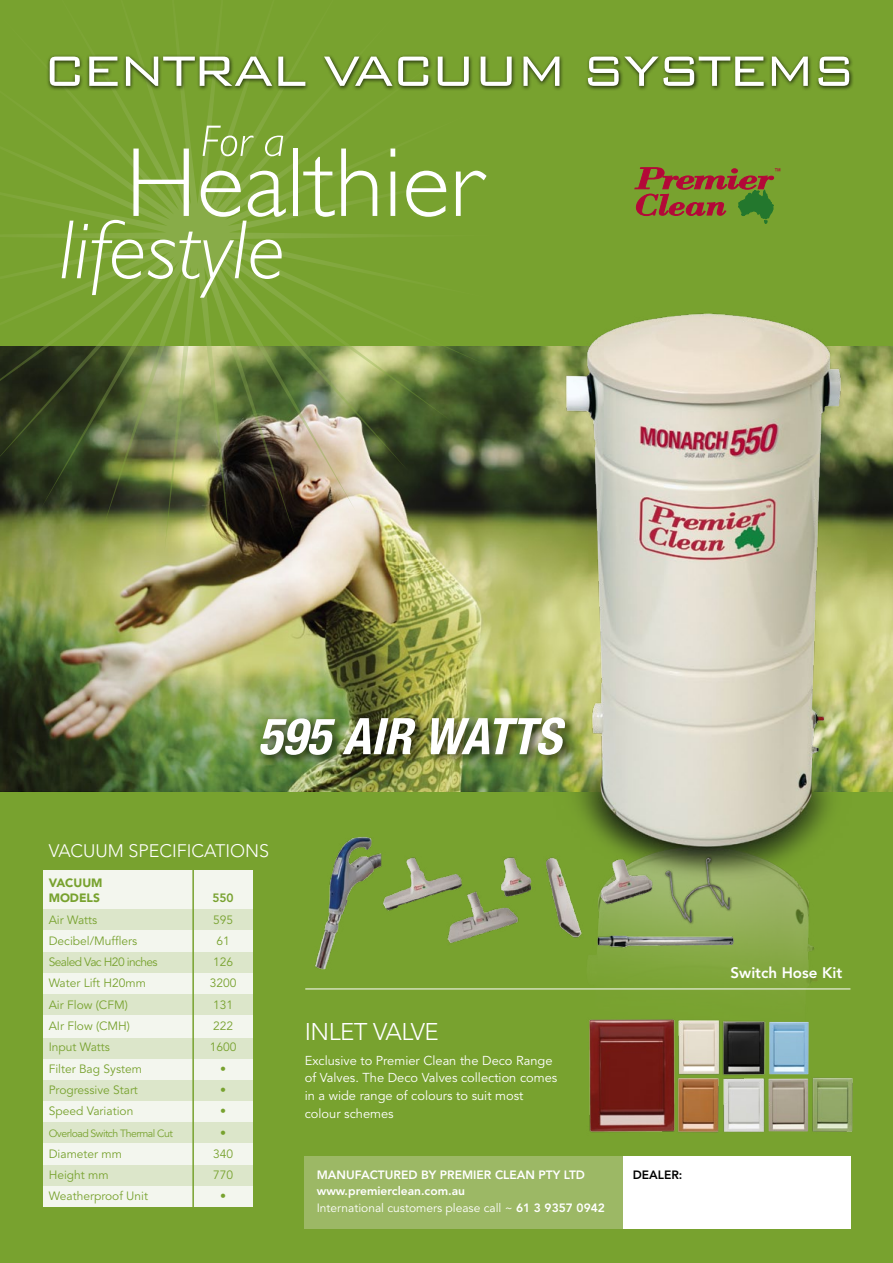
<style>
.page{position:relative;width:893px;height:1263px;background:#78a22f}
.page>*{position:absolute;margin:0;border:0;box-sizing:border-box;transform-origin:0 0}
.t1{font:300 56.7px "Bank Gothic BT";letter-spacing:-.06em;color:#fff}
.t2{font:italic 700 condensed 50.4px "Helvetica Neue";color:#fff}
.t3{font:300 24px "Avenir";letter-spacing:-.02em;color:#fff}
.t4{font:300 18px "Avenir";color:#fff}
.t5{font:800 15.15px "Avenir";color:#fff}
.t6{font:12.9px/17.7px "Avenir";color:#fff}
.t7{font:12px "Avenir";color:#78a22f}
.t8{font:800 12px/16.5px "Avenir";color:#fff}
.t9{font:12px "Avenir";letter-spacing:-.05em;color:#78a22f}
.t10{font:900 12px/15px "Avenir";color:#78a22f}
.t11{font:800 12px "Avenir";color:#000}
.t12{font:800 12px "Avenir";color:#78a22f}
.t13{font:10.5px "Avenir";letter-spacing:-.05em;color:#78a22f}
.s1{font-weight:400}
</style>
<div class="page">
<img style="left:0;top:346px;width:520px;height:445px">
<img style="left:520px;top:313px;width:373px;height:754px">
<svg style="left:634px;top:167px;width:146px;height:57px"></svg>
<div style="left:43px;top:871px;width:209px;height:336px;background:#f3f6ee"></div>
<div style="left:43px;top:909px;width:209px;height:20px;background:#dce6ca"></div>
<div style="left:43px;top:952px;width:209px;height:20px;background:#dce6ca"></div>
<div style="left:43px;top:994px;width:209px;height:20px;background:#dce6ca"></div>
<div style="left:43px;top:1038px;width:209px;height:20px;background:#dce6ca"></div>
<div style="left:43px;top:1080px;width:209px;height:21px;background:#dce6ca"></div>
<div style="left:43px;top:1122px;width:209px;height:20px;background:#dce6ca"></div>
<div style="left:43px;top:1165px;width:209px;height:20px;background:#dce6ca"></div>
<hr style="left:192px;top:867px;width:2px;height:367px;background:#78a22f">
<img style="left:0;top:47px;width:514px;height:505px">
<div style="left:293px;top:149px;width:5px;height:67px;background:#fff"></div>
<svg style="left:303px;top:157px;width:32px;height:60px"></svg>
<svg style="left:341px;top:149px;width:36px;height:67px"></svg>
<svg style="left:391px;top:149px;width:4px;height:67px"></svg>
<svg style="left:406px;top:171px;width:40px;height:46px"></svg>
<svg style="left:456px;top:171px;width:31px;height:45px"></svg>
<svg style="left:62px;top:126px;width:224px;height:172px"></svg>
<div style="left:46px;top:54px;width:808px;height:37px;background:#000;opacity:.75"></div>
<img style="left:305px;top:808px;width:458px;height:182px">
<hr style="left:305px;top:988px;width:545px;height:1px;background:#fff">
<div style="left:304px;top:1156px;width:319px;height:73px;background:#9cb865"></div>
<div style="left:623px;top:1156px;width:227px;height:73px;background:#fff"></div>
<img style="left:587px;top:1017px;width:91px;height:116px">
<img style="left:677px;top:1077px;width:88px;height:56px">
<img style="left:768px;top:1078px;width:40px;height:53px">
<img style="left:677px;top:1019px;width:43px;height:56px">
<img style="left:812px;top:1078px;width:41px;height:54px">
<img style="left:723px;top:1020px;width:42px;height:55px">
<img style="left:769px;top:1022px;width:40px;height:52px">
<div style="left:256px;top:713px;width:323px;height:55px;background:#000;opacity:.75"></div>
<h1 class="t1" style="left:43px;top:41px;width:815px">CENTRAL VACUUM SYSTEMS</h1>
<h2 class="t2" style="left:258px;top:706px;width:305px">595 AIR WATTS</h2>
<h3 class="t4" style="left:49px;top:841px;width:222px">VACUUM SPECIFICATIONS</h3>
<p class="t10" style="left:49px;top:875px;width:55px">VACUUM<br>MODELS</p>
<p class="t12" style="left:212px;top:891px;width:23px">550</p>
<p class="t7" style="left:49px;top:912px;width:50px">Air Watts</p>
<p class="t7" style="left:213px;top:912px;width:22px">595</p>
<p class="t7" style="left:49px;top:934px;width:90px">Decibel/Mufflers</p>
<p class="t7" style="left:216px;top:934px;width:15px">61</p>
<p class="t9" style="left:49px;top:955px;width:110px">Sealed Vac H20 inches</p>
<p class="t7" style="left:213px;top:955px;width:22px">126</p>
<p class="t7" style="left:49px;top:976px;width:99px">Water Lift H20mm</p>
<p class="t7" style="left:210px;top:976px;width:28px">3200</p>
<p class="t7" style="left:49px;top:998px;width:81px">Air Flow (CFM)</p>
<p class="t7" style="left:213px;top:998px;width:22px">131</p>
<p class="t7" style="left:49px;top:1019px;width:83px">AIr Flow (CMH)</p>
<p class="t7" style="left:213px;top:1019px;width:22px">222</p>
<p class="t7" style="left:49px;top:1040px;width:63px">Input Watts</p>
<p class="t7" style="left:210px;top:1040px;width:28px">1600</p>
<p class="t7" style="left:49px;top:1061px;width:95px">Filter Bag System</p>
<p class="t7" style="left:220px;top:1061px;width:7px">•</p>
<p class="t7" style="left:49px;top:1083px;width:91px">Progressive Start</p>
<p class="t7" style="left:220px;top:1083px;width:7px">•</p>
<p class="t7" style="left:49px;top:1104px;width:86px">Speed Variation</p>
<p class="t7" style="left:220px;top:1104px;width:7px">•</p>
<p class="t13" style="left:49px;top:1127px;width:126px">Overload Switch Thermal Cut</p>
<p class="t7" style="left:220px;top:1125px;width:7px">•</p>
<p class="t7" style="left:49px;top:1147px;width:75px">Diameter mm</p>
<p class="t7" style="left:213px;top:1147px;width:22px">340</p>
<p class="t7" style="left:49px;top:1168px;width:61px">Height mm</p>
<p class="t7" style="left:213px;top:1168px;width:22px">770</p>
<p class="t7" style="left:49px;top:1189px;width:101px">Weatherproof Unit</p>
<p class="t7" style="left:220px;top:1189px;width:7px">•</p>
<h3 class="t3" style="left:305px;top:1017px;width:135px">INLET VALVE</h3>
<p class="t6" style="left:305px;top:1051px;width:254px">Exclusive to Premier Clean the Deco Range of Valves. The Deco Valves collection comes in a wide range of colours to suit most colour schemes</p>
<p class="t8" style="left:317px;top:1166px;width:290px">MANUFACTURED BY PREMIER CLEAN PTY LTD www.premierclean.com.au<br><span class="s1">International customers please call ~</span> 61 3 9357 0942</p>
<p class="t11" style="left:633px;top:1167px;width:51px">DEALER:</p>
<p class="t5" style="left:730px;top:963px;width:113px">Switch Hose Kit</p>
</div>
